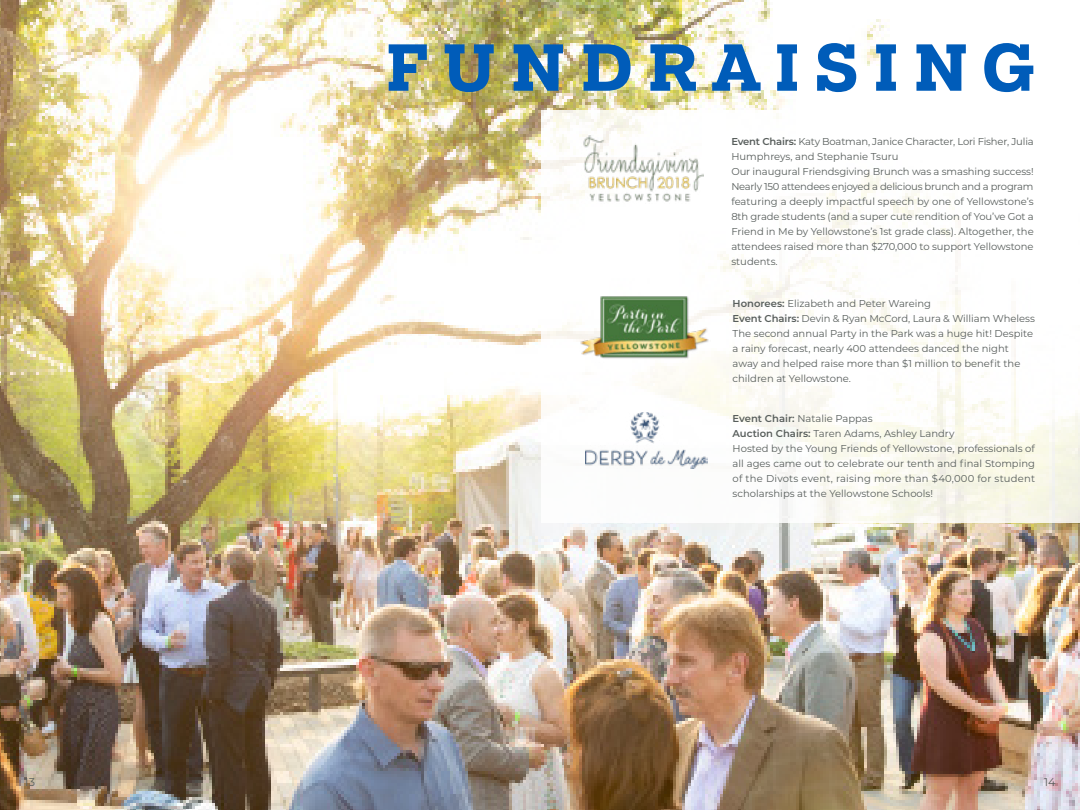
<style>
.page{position:relative;width:1080px;height:810px;background:#fff}
.page>*{position:absolute;margin:0;border:0;box-sizing:border-box;transform-origin:0 0}
.t1{font:700 66.25px "Pragmatica Slab";letter-spacing:.21em;color:#005cb9}
.t2{font:11.25px "Montserrat";color:#585e5c}
.t3{font:10px/15px "Montserrat";color:#585e5c}
.s1{font-weight:600}
</style>
<div class="page">
<img style="left:0;top:0;width:1080px;height:810px">
<svg style="left:541px;top:110px;width:539px;height:413px"></svg>
<img style="left:581px;top:136px;width:123px;height:68px">
<img style="left:579px;top:295px;width:132px;height:68px">
<img style="left:585px;top:413px;width:122px;height:55px">
<h1 class="t1" style="left:385px;top:30px;width:651px">FUNDRAISING</h1>
<p class="t3" style="left:731px;top:134px;width:304px"><span class="s1">Event Chairs:</span> Katy Boatman, Janice Character, Lori Fisher, Julia Humphreys, and Stephanie Tsuru<br>Our inaugural Friendsgiving Brunch was a smashing success!<br>Nearly 150 attendees enjoyed a delicious brunch and a program featuring a deeply impactful speech by one of Yellowstone’s 8th grade students (and a super cute rendition of You’ve Got a Friend in Me by Yellowstone’s 1st grade class). Altogether, the attendees raised more than $270,000 to support Yellowstone students.</p>
<p class="t3" style="left:733px;top:296px;width:304px"><span class="s1">Honorees:</span> Elizabeth and Peter Wareing<br><span class="s1">Event Chairs:</span> Devin &amp; Ryan McCord, Laura &amp; William Wheless The second annual Party in the Park was a huge hit! Despite a rainy forecast, nearly 400 attendees danced the night away and helped raise more than $1 million to benefit the children at Yellowstone.</p>
<p class="t3" style="left:733px;top:411px;width:304px"><span class="s1">Event Chair:</span> Natalie Pappas<br><span class="s1">Auction Chairs:</span> Taren Adams, Ashley Landry<br>Hosted by the Young Friends of Yellowstone, professionals of all ages came out to celebrate our tenth and final Stomping of the Divots event, raising more than $40,000 for student scholarships at the Yellowstone Schools!</p>
<p class="t2" style="left:25px;top:774px;width:12px">13</p>
<p class="t2" style="left:1044px;top:774px;width:13px">14</p>
</div>
